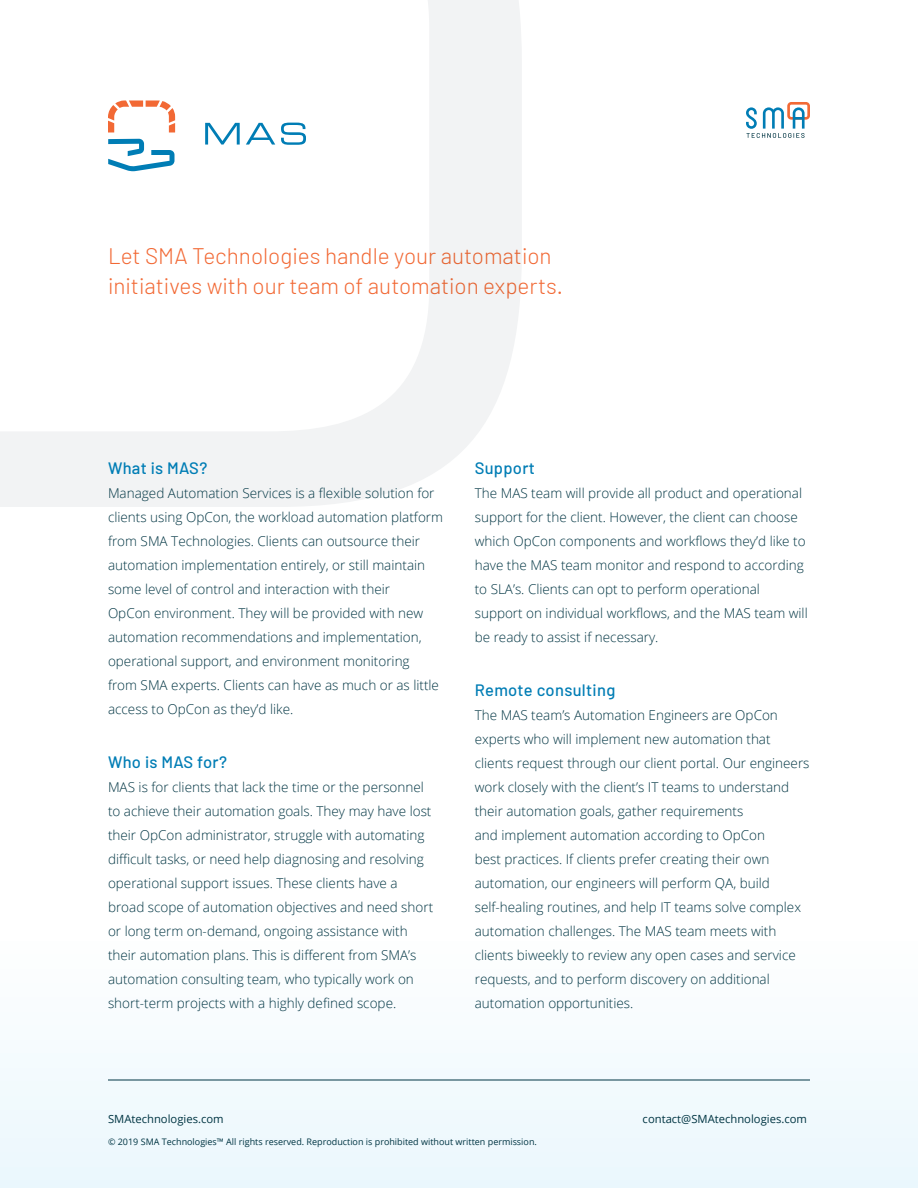
<style>
.page{position:relative;width:918px;height:1188px;background:#fff}
.page>*{position:absolute;margin:0;border:0;box-sizing:border-box;transform-origin:0 0}
.t1{font:300 22.5px/30px "Barlow";color:#f26935}
.Headline_3{font:500 16.5px "Barlow";letter-spacing:.02em;color:#007db5}
.Bullet_Text{font:300 13.5px/24px "Open Sans";color:#003543}
.body_text{font:300 13.5px/24px "Open Sans";color:#003543}
.t2{font:11.25px "Open Sans";color:#003543}
.t3{font:9px "Open Sans";color:#003543}
</style>
<div class="page">
<div style="left:0;top:793px;width:918px;height:395px;background:linear-gradient(to right,#f8fcfe,#f8fcfe)"></div>
<hr style="left:108px;top:1080px;width:702px;height:1px;background:#003543">
<svg style="left:746px;top:102px;width:64px;height:36px"></svg>
<svg style="left:0;top:0;width:522px;height:507px"></svg>
<svg style="left:205px;top:123px;width:35px;height:22px"></svg>
<svg style="left:246px;top:123px;width:29px;height:22px"></svg>
<svg style="left:281px;top:123px;width:25px;height:22px"></svg>
<svg style="left:108px;top:101px;width:67px;height:31px"></svg>
<svg style="left:108px;top:139px;width:67px;height:32px"></svg>
<h1 class="t1" style="left:108px;top:240px;width:457px">Let SMA Technologies handle your automation initiatives with our team of automation experts.</h1>
<p class="Headline_3" style="left:108px;top:458px;width:101px">What is MAS?</p>
<p class="Bullet_Text" style="left:108px;top:481px;width:337px">Managed Automation Services is a flexible solution for clients using OpCon, the workload automation platform from SMA Technologies. Clients can outsource their automation implementation entirely, or still maintain some level of control and interaction with their<br>OpCon environment. They will be provided with new automation recommendations and implementation, operational support, and environment monitoring<br>from SMA experts. Clients can have as much or as little access to OpCon as they’d like.</p>
<p class="Headline_3" style="left:108px;top:752px;width:121px">Who is MAS for?</p>
<p class="body_text" style="left:108px;top:775px;width:327px">MAS is for clients that lack the time or the personnel to achieve their automation goals. They may have lost their OpCon administrator, struggle with automating difficult tasks, or need help diagnosing and resolving operational support issues. These clients have a broad scope of automation objectives and need short or long term on-demand, ongoing assistance with their automation plans. This is different from SMA’s automation consulting team, who typically work on short-term projects with a highly defined scope.</p>
<p class="Headline_3" style="left:475px;top:458px;width:62px">Support</p>
<p class="Bullet_Text" style="left:475px;top:481px;width:335px">The MAS team will provide all product and operational support for the client. However, the client can choose which OpCon components and workflows they’d like to have the MAS team monitor and respond to according to SLA’s. Clients can opt to perform operational support on individual workflows, and the MAS team will be ready to assist if necessary.</p>
<p class="Headline_3" style="left:475px;top:680px;width:142px">Remote consulting</p>
<p class="Bullet_Text" style="left:475px;top:703px;width:336px">The MAS team’s Automation Engineers are OpCon experts who will implement new automation that clients request through our client portal. Our engineers work closely with the client’s IT teams to understand their automation goals, gather requirements<br>and implement automation according to OpCon<br>best practices. If clients prefer creating their own automation, our engineers will perform QA, build self-healing routines, and help IT teams solve complex automation challenges. The MAS team meets with clients biweekly to review any open cases and service requests, and to perform discovery on additional automation opportunities.</p>
<p class="t2" style="left:108px;top:1112px;width:117px">SMAtechnologies.com</p>
<p class="t2" style="left:643px;top:1112px;width:166px">contact@SMAtechnologies.com</p>
<p class="t3" style="left:108px;top:1135px;width:430px">© 2019 SMA Technologies™ All rights reserved. Reproduction is prohibited without written permission.</p>
</div>
